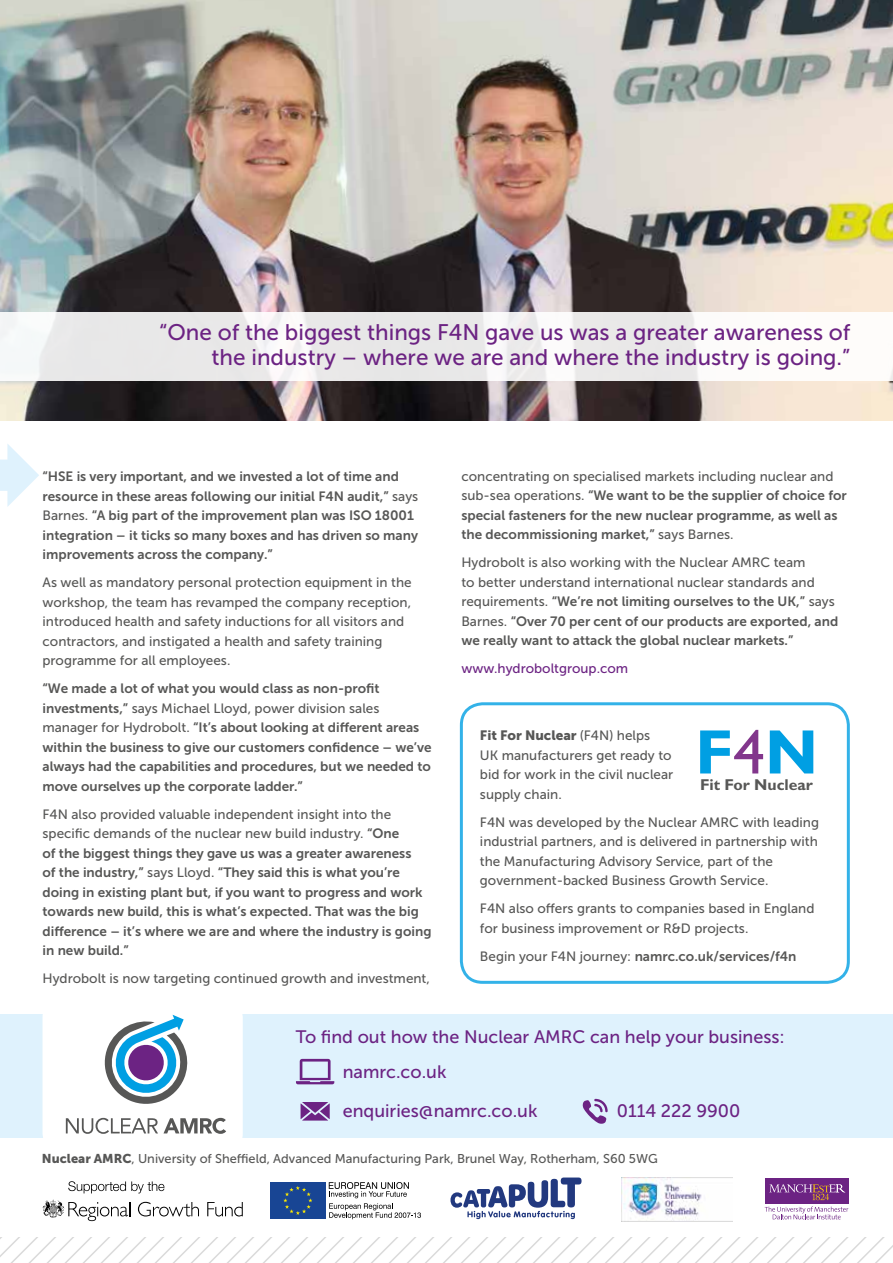
<style>
.page{position:relative;width:893px;height:1263px;background:#fff}
.page>*{position:absolute;margin:0;border:0;box-sizing:border-box;transform-origin:0 0}
.t1{font:700 63px "Gill Sans";color:#009fe3}
.t2{font:22.5px/25.5px "Museo Sans 500";color:#6c2383;text-align:right}
.t3{font:18px "Museo Sans 500";color:#6c2383}
.t4{font:700 15.75px "Gill Sans";color:#575756}
.t5{font:13.5px/19.5px "Museo Sans 700";color:#575756}
.t6{font:13.5px/19.5px "Museo Sans 500";color:#575756}
.t7{font:13.5px "Museo Sans 900";color:#575756}
.t8{font:13.5px "Museo Sans 500";color:#6c2383}
.t9{font:12.75px "Museo Sans 500";color:#575756}
.s1{font-family:"Museo Sans 500"}
.s2{font-family:"Museo Sans 700"}
.s3{font-weight:400;color:#82368c}
.s4{font-family:"Museo Sans 900"}
</style>
<div class="page">
<svg style="left:43px;top:1200px;width:87px;height:21px"></svg>
<svg style="left:138px;top:1202px;width:61px;height:14px"></svg>
<svg style="left:207px;top:1202px;width:36px;height:14px"></svg>
<svg style="left:68px;top:1181px;width:96px;height:12px"></svg>
<svg style="left:450px;top:1177px;width:131px;height:42px"></svg>
<svg style="left:329px;top:1182px;width:92px;height:37px"></svg>
<div style="left:270px;top:1182px;width:56px;height:37px;background:#184594"></div>
<svg style="left:283px;top:1186px;width:29px;height:29px"></svg>
<svg style="left:0;top:1238px;width:893px;height:25px"></svg>
<img style="left:0;top:0;width:893px;height:421px">
<svg style="left:0;top:312px;width:893px;height:68px;fill:#e9e9e9"></svg>
<div style="left:0;top:1014px;width:893px;height:123px;background:#dff2fd"></div>
<svg style="left:301px;top:1102px;width:29px;height:18px"></svg>
<svg style="left:583px;top:1099px;width:25px;height:25px"></svg>
<div style="left:43px;top:996px;width:200px;height:158px;background:#fff;border-radius:21px"></div>
<svg style="left:104px;top:1015px;width:84px;height:89px"></svg>
<svg style="left:66px;top:1118px;width:160px;height:16px"></svg>
<svg style="left:296px;top:1059px;width:38px;height:25px"></svg>
<img style="left:622px;top:1177px;width:110px;height:44px">
<div style="left:765px;top:1178px;width:83px;height:26px;background:#6c2383"></div>
<svg style="left:769px;top:1184px;width:76px;height:16px"></svg>
<svg style="left:765px;top:1206px;width:83px;height:13px"></svg>
<svg style="left:0;top:444px;width:39px;height:63px"></svg>
<div style="left:460px;top:702px;width:390px;height:282px;border:3px solid #009fe3;border-radius:21px"></div>
<h2 class="t2" style="left:159px;top:319px;width:693px">“One of the biggest things F4N gave us was a greater awareness of the industry – where we are and where the industry is going.”</h2>
<p class="t5" style="left:43px;top:467px;width:377px">“HSE is very important, and we invested a lot of time and resource in these areas following our initial F4N audit,” <span class="s1">says Barnes.</span> “A big part of the improvement plan was ISO 18001 integration – it ticks so many boxes and has driven so many improvements across the company.”</p>
<p class="t6" style="left:43px;top:573px;width:371px">As well as mandatory personal protection equipment in the workshop, the team has revamped the company reception, introduced health and safety inductions for all visitors and contractors, and instigated a health and safety training programme for all employees.</p>
<p class="t5" style="left:43px;top:679px;width:339px">“We made a lot of what you would class as non-profit</p>
<p class="t6" style="left:43px;top:698px;width:338px"><span class="s2">investments,”</span> says Michael Lloyd, power division sales</p>
<p class="t5" style="left:43px;top:718px;width:391px"><span class="s1">manager for Hydrobolt.</span> “It’s about looking at different areas within the business to give our customers confidence – we’ve always had the capabilities and procedures, but we needed to move ourselves up the corporate ladder.”</p>
<p class="t6" style="left:43px;top:804px;width:358px">F4N also provided valuable independent insight into the specific demands of the nuclear new build industry. <span class="s2">“One</span></p>
<p class="t5" style="left:43px;top:843px;width:391px">of the biggest things they gave us was a greater awareness<br>of the industry,” <span class="s1">says Lloyd.</span> “They said this is what you’re doing in existing plant but, if you want to progress and work towards new build, this is what’s expected. That was the big difference – it’s where we are and where the industry is going in new build.”</p>
<p class="t6" style="left:43px;top:969px;width:389px">Hydrobolt is now targeting continued growth and investment,</p>
<p class="t6" style="left:461px;top:467px;width:374px">concentrating on specialised markets including nuclear and</p>
<p class="t5" style="left:461px;top:486px;width:387px"><span class="s1">sub-sea operations.</span> “We want to be the supplier of choice for special fasteners for the new nuclear programme, as well as the decommissioning market,” <span class="s1">says Barnes.</span></p>
<p class="t6" style="left:461px;top:553px;width:355px">Hydrobolt is also working with the Nuclear AMRC team to better understand international nuclear standards and</p>
<p class="t5" style="left:461px;top:592px;width:378px"><span class="s1">requirements.</span> “We’re not limiting ourselves to the UK,” <span class="s1">says<br>Barnes.</span> “Over 70 per cent of our products are exported, and we really want to attack the global nuclear markets.”</p>
<p class="t8" style="left:461px;top:661px;width:168px">www.hydroboltgroup.com</p>
<h1 class="t1" style="left:695px;top:714px;width:124px">F<span class="s3">4</span>N</h1>
<p class="t4" style="left:700px;top:775px;width:114px">Fit For Nuclear</p>
<p class="t7" style="left:480px;top:728px;width:172px">Fit For Nuclear <span class="s1">(F4N) helps</span></p>
<p class="t6" style="left:480px;top:746px;width:195px">UK manufacturers get ready to bid for work in the civil nuclear supply chain.</p>
<p class="t6" style="left:480px;top:813px;width:341px">F4N was developed by the Nuclear AMRC with leading industrial partners, and is delivered in partnership with the Manufacturing Advisory Service, part of the government-backed Business Growth Service.</p>
<p class="t6" style="left:480px;top:899px;width:336px">F4N also offers grants to companies based in England for business improvement or R&amp;D projects.</p>
<p class="t5" style="left:480px;top:946px;width:318px"><span class="s1">Begin your F4N journey:</span> namrc.co.uk/services/f4n</p>
<h3 class="t3" style="left:296px;top:1026px;width:490px">To find out how the Nuclear AMRC can help your business:</h3>
<h3 class="t3" style="left:343px;top:1062px;width:105px">namrc.co.uk</h3>
<h3 class="t3" style="left:343px;top:1101px;width:196px">enquiries@namrc.co.uk</h3>
<h3 class="t3" style="left:617px;top:1101px;width:125px">0114 222 9900</h3>
<p class="t9" style="left:42px;top:1152px;width:617px"><span class="s4">Nuclear AMRC</span>, University of Sheffield, Advanced Manufacturing Park, Brunel Way, Rotherham, S60 5WG</p>
</div>
